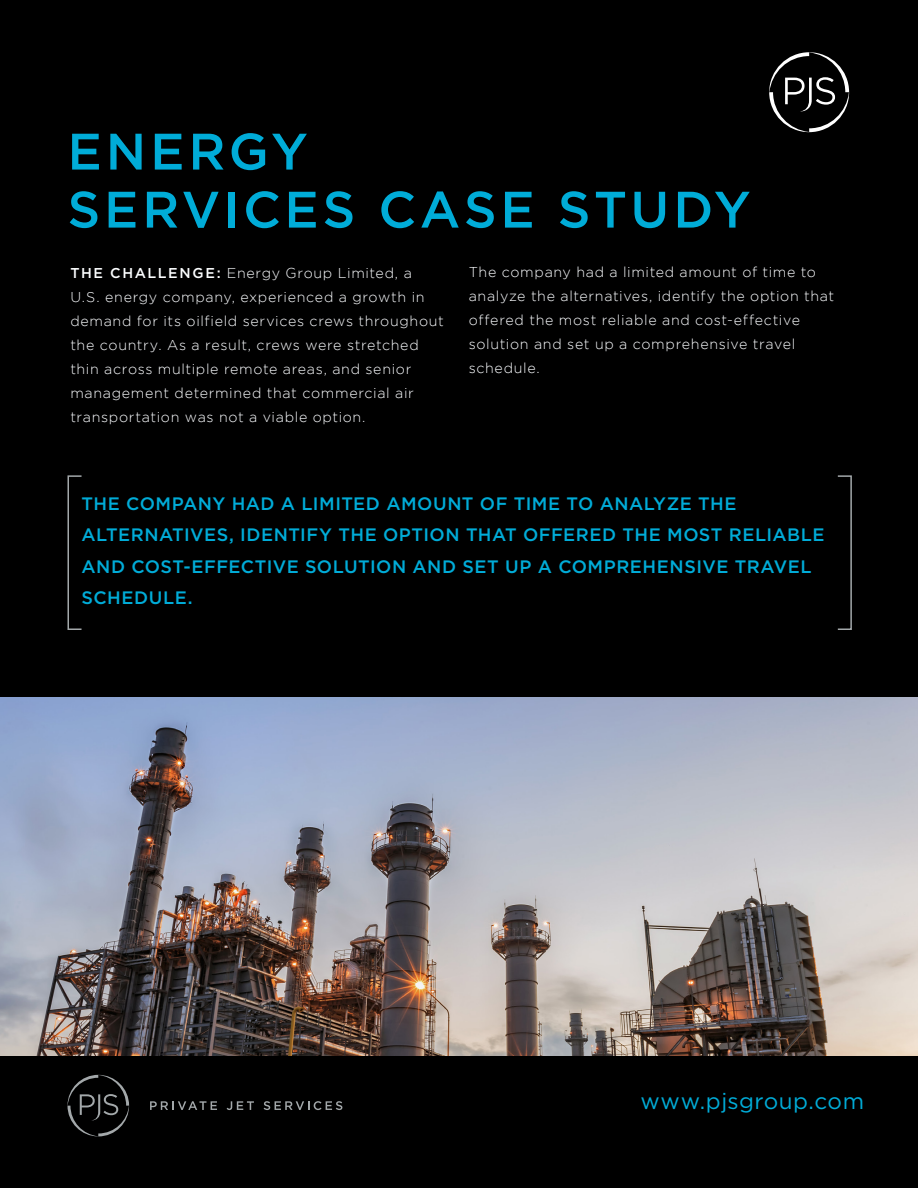
<style>
.page{position:relative;width:918px;height:1188px;background:#fff}
.page>*{position:absolute;margin:0;border:0;box-sizing:border-box;transform-origin:0 0}
.t1{font:500 51.15px/58.1px "Gotham";letter-spacing:.07em;color:#00acd8}
.t2{font:22.5px "Gotham";letter-spacing:.02em;color:#00acd8}
.t3{font:500 18px/31.5px "Gotham";letter-spacing:.025em;color:#00acd8}
.t4{font:300 14.25px/24px "Gotham";letter-spacing:.045em;color:#fcfeff}
.s1{font-weight:500}
</style>
<div class="page">
<div style="left:0;top:1053px;width:918px;height:135px;background:#000"></div>
<svg style="left:68px;top:1075px;width:61px;height:61px"></svg>
<svg style="left:150px;top:1101px;width:67px;height:9px"></svg>
<svg style="left:227px;top:1101px;width:27px;height:9px"></svg>
<svg style="left:264px;top:1101px;width:78px;height:9px"></svg>
<div style="left:0;top:0;width:918px;height:698px;background:#000"></div>
<img style="left:0;top:698px;width:918px;height:358px">
<div style="left:68px;top:475px;width:14px;height:155px;border:2px solid #a3a8aa"></div>
<div style="left:837px;top:475px;width:15px;height:155px;border:2px solid #a3a8aa"></div>
<svg style="left:769px;top:52px;width:80px;height:80px;background:#292929"></svg>
<h1 class="t1" style="left:68px;top:122px;width:685px">ENERGY<br>SERVICES CASE STUDY</h1>
<p class="t4" style="left:70px;top:261px;width:375px"><span class="s1">THE CHALLENGE:</span> Energy Group Limited, a U.S. energy company, experienced a growth in demand for its oilfield services crews throughout the country. As a result, crews were stretched thin across multiple remote areas, and senior management determined that commercial air transportation was not a viable option.</p>
<p class="t4" style="left:469px;top:260px;width:367px">The company had a limited amount of time to analyze the alternatives, identify the option that offered the most reliable and cost-effective solution and set up a comprehensive travel schedule.</p>
<p class="t3" style="left:82px;top:488px;width:744px">THE COMPANY HAD A LIMITED AMOUNT OF TIME TO ANALYZE THE ALTERNATIVES, IDENTIFY THE OPTION THAT OFFERED THE MOST RELIABLE AND COST-EFFECTIVE SOLUTION AND SET UP A COMPREHENSIVE TRAVEL SCHEDULE.</p>
<h2 class="t2" style="left:640px;top:1086px;width:225px">www.pjsgroup.com</h2>
</div>
